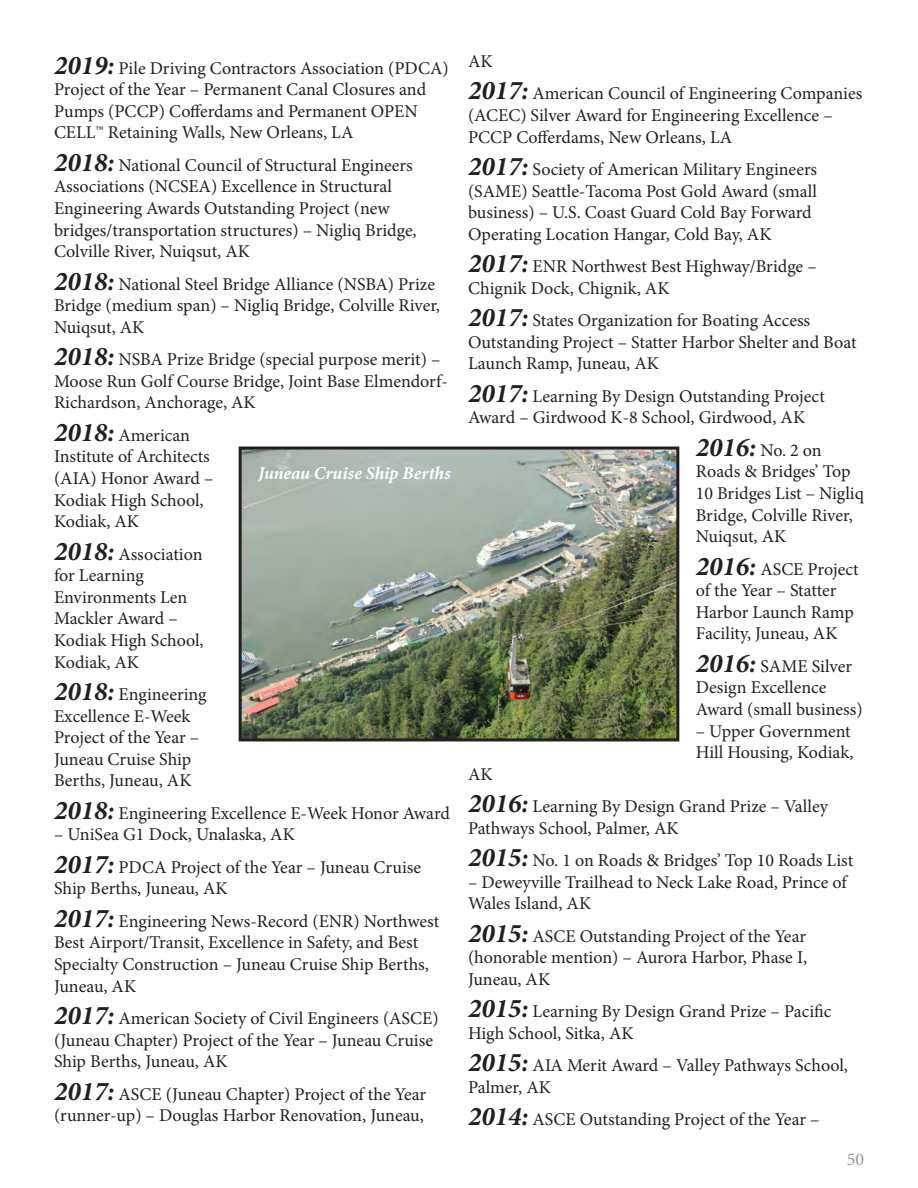
<style>
.page{position:relative;width:918px;height:1188px;background:#fff}
.page>*{position:absolute;margin:0;border:0;box-sizing:border-box;transform-origin:0 0}
.t1{font:18px/21.6px "Minion Pro";color:#231f20}
.t2{font:italic 700 18px "Minion Pro";color:#fff}
.t3{font:18px "Minion Pro";color:#939598}
.s1{font-weight:700;font-style:italic;font-size:27px}
</style>
<div class="page">
<img style="left:243px;top:451px;width:432px;height:286px">
<div style="left:239px;top:447px;width:440px;height:294px;border:3px solid #231f20"></div>
<p class="t1" style="left:54px;top:57px;width:396px"><span class="s1">2019:</span> Pile Driving Contractors Association (PDCA)<br>Project of the Year – Permanent Canal Closures and Pumps (PCCP) Cofferdams and Permanent OPEN CELL™ Retaining Walls, New Orleans, LA</p>
<p class="t1" style="left:54px;top:154px;width:364px"><span class="s1">2018:</span> National Council of Structural Engineers Associations (NCSEA) Excellence in Structural Engineering Awards Outstanding Project (new bridges/transportation structures) – Nigliq Bridge, Colville River, Nuiqsut, AK</p>
<p class="t1" style="left:54px;top:273px;width:388px"><span class="s1">2018:</span> National Steel Bridge Alliance (NSBA) Prize<br>Bridge (medium span) – Nigliq Bridge, Colville River,<br>Nuiqsut, AK</p>
<p class="t1" style="left:54px;top:349px;width:395px"><span class="s1">2018:</span> NSBA Prize Bridge (special purpose merit) –<br>Moose Run Golf Course Bridge, Joint Base Elmendorf-<br>Richardson, Anchorage, AK</p>
<p class="t1" style="left:54px;top:424px;width:161px"><span class="s1">2018:</span> American<br>Institute of Architects (AIA) Honor Award –<br>Kodiak High School,<br>Kodiak, AK</p>
<p class="t1" style="left:54px;top:543px;width:151px"><span class="s1">2018:</span> Association for Learning<br>Environments Len<br>Mackler Award –<br>Kodiak High School,<br>Kodiak, AK</p>
<p class="t1" style="left:54px;top:684px;width:154px"><span class="s1">2018:</span> Engineering<br>Excellence E-Week<br>Project of the Year –<br>Juneau Cruise Ship<br>Berths, Juneau, AK</p>
<p class="t1" style="left:54px;top:802px;width:397px"><span class="s1">2018:</span> Engineering Excellence E-Week Honor Award</p>
<p class="t1" style="left:54px;top:824px;width:242px">– UniSea G1 Dock, Unalaska, AK</p>
<p class="t1" style="left:54px;top:856px;width:369px"><span class="s1">2017:</span> PDCA Project of the Year – Juneau Cruise<br>Ship Berths, Juneau, AK</p>
<p class="t1" style="left:54px;top:910px;width:387px"><span class="s1">2017:</span> Engineering News-Record (ENR) Northwest Best Airport/Transit, Excellence in Safety, and Best Specialty Construction – Juneau Cruise Ship Berths, Juneau, AK</p>
<p class="t1" style="left:54px;top:1008px;width:386px"><span class="s1">2017:</span> American Society of Civil Engineers (ASCE) (Juneau Chapter) Project of the Year – Juneau Cruise<br>Ship Berths, Juneau, AK</p>
<p class="t1" style="left:54px;top:1083px;width:374px"><span class="s1">2017:</span> ASCE (Juneau Chapter) Project of the Year (runner-up) – Douglas Harbor Renovation, Juneau,</p>
<p class="t2" style="left:258px;top:461px;width:194px">Juneau Cruise Ship Berths</p>
<p class="t1" style="left:468px;top:51px;width:26px">AK</p>
<p class="t1" style="left:468px;top:83px;width:396px"><span class="s1">2017:</span> American Council of Engineering Companies (ACEC) Silver Award for Engineering Excellence –<br>PCCP Cofferdams, New Orleans, LA</p>
<p class="t1" style="left:468px;top:159px;width:351px"><span class="s1">2017:</span> Society of American Military Engineers (SAME) Seattle-Tacoma Post Gold Award (small business) – U.S. Coast Guard Cold Bay Forward Operating Location Hangar, Cold Bay, AK</p>
<p class="t1" style="left:468px;top:256px;width:350px"><span class="s1">2017:</span> ENR Northwest Best Highway/Bridge –<br>Chignik Dock, Chignik, AK</p>
<p class="t1" style="left:468px;top:310px;width:390px"><span class="s1">2017:</span> States Organization for Boating Access<br>Outstanding Project – Statter Harbor Shelter and Boat<br>Launch Ramp, Juneau, AK</p>
<p class="t1" style="left:468px;top:385px;width:358px"><span class="s1">2017:</span> Learning By Design Outstanding Project<br>Award – Girdwood K-8 School, Girdwood, AK</p>
<p class="t1" style="left:696px;top:439px;width:170px"><span class="s1">2016:</span> No. 2 on<br>Roads &amp; Bridges’ Top<br>10 Bridges List – Nigliq<br>Bridge, Colville River,<br>Nuiqsut, AK</p>
<p class="t1" style="left:696px;top:558px;width:164px"><span class="s1">2016:</span> ASCE Project of the Year – Statter<br>Harbor Launch Ramp<br>Facility, Juneau, AK</p>
<p class="t1" style="left:696px;top:655px;width:168px"><span class="s1">2016:</span> SAME Silver<br>Design Excellence<br>Award (small business)</p>
<p class="t1" style="left:696px;top:720px;width:159px">– Upper Government<br>Hill Housing, Kodiak,</p>
<p class="t1" style="left:468px;top:763px;width:26px">AK</p>
<p class="t1" style="left:468px;top:796px;width:362px"><span class="s1">2016:</span> Learning By Design Grand Prize – Valley<br>Pathways School, Palmer, AK</p>
<p class="t1" style="left:468px;top:850px;width:387px"><span class="s1">2015:</span> No. 1 on Roads &amp; Bridges’ Top 10 Roads List</p>
<p class="t1" style="left:468px;top:871px;width:380px">– Deweyville Trailhead to Neck Lake Road, Prince of<br>Wales Island, AK</p>
<p class="t1" style="left:468px;top:925px;width:341px;text-align:justify"><span class="s1">2015:</span> ASCE Outstanding Project of the Year (honorable mention) – Aurora Harbor, Phase I, Juneau, AK</p>
<p class="t1" style="left:468px;top:1001px;width:365px"><span class="s1">2015:</span> Learning By Design Grand Prize – Pacific<br>High School, Sitka, AK</p>
<p class="t1" style="left:468px;top:1055px;width:381px"><span class="s1">2015:</span> AIA Merit Award – Valley Pathways School,<br>Palmer, AK</p>
<p class="t1" style="left:468px;top:1109px;width:353px"><span class="s1">2014:</span> ASCE Outstanding Project of the Year –</p>
<p class="t3" style="left:847px;top:1147px;width:19px">50</p>
</div>
